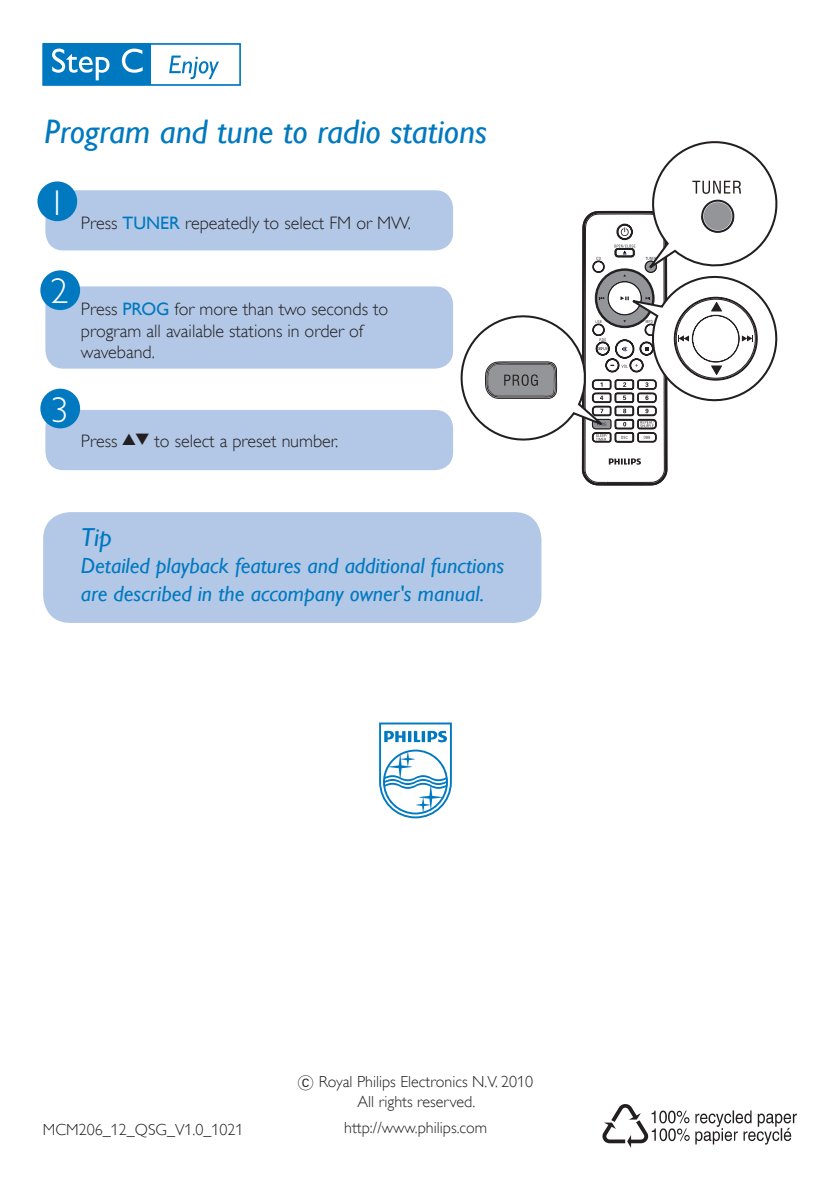
<style>
.page{position:relative;width:840px;height:1191px;background:#fff}
.page>*{position:absolute;margin:0;border:0;box-sizing:border-box;transform-origin:0 0}
.t1{font:300 36px "Gill Sans";color:#fff}
.t2{font:italic 34px "Gill Sans Alt One WGL";color:#0079c0}
.t3{font:italic 26px "Gill Sans Alt One WGL";color:#0079c0}
.t4{font:italic 22px/27.4px "Gill Sans Alt One WGL";color:#0079c0}
.t5{font:18px/21.6px "Gill Sans Alt One WGL Light";color:#231f20}
.t6{font:16px/20px "Gill Sans Alt One WGL Light";color:#231f20;text-align:center}
.s1{font-family:"Gill Sans Alt One WGL";color:#0079c0}
.s2{font-family:"Audio Four 4 B"}
.s3{font-size:24px}
.s4{font-family:"Audio One 1"}
</style>
<div class="page">
<div style="left:43px;top:44px;width:108px;height:41px;background:#0078c0"></div>
<div style="left:42px;top:43px;width:199px;height:43px;border:2px solid #0078c0"></div>
<svg style="left:52px;top:49px;width:57px;height:31px"></svg>
<svg style="left:122px;top:49px;width:21px;height:24px"></svg>
<svg style="left:169px;top:56px;width:50px;height:23px"></svg>
<div style="left:43px;top:512px;width:498px;height:111px;background:#b3c8e6;border-radius:27px"></div>
<div style="left:45px;top:190px;width:408px;height:60px;background:#b3c8e6;border-radius:18px"></div>
<div style="left:45px;top:286px;width:408px;height:83px;background:#b3c8e6;border-radius:18px"></div>
<div style="left:45px;top:410px;width:408px;height:60px;background:#b3c8e6;border-radius:18px"></div>
<div style="left:37px;top:181px;width:40px;height:40px;background:#0079c0;border-radius:50%"></div>
<div style="left:40px;top:270px;width:40px;height:40px;background:#0079c0;border-radius:50%"></div>
<div style="left:40px;top:389px;width:40px;height:39px;background:#0079c0;border-radius:50%"></div>
<svg style="left:602px;top:1104px;width:194px;height:43px"></svg>
<svg style="left:379px;top:722px;width:72px;height:96px"></svg>
<svg style="left:460px;top:141px;width:317px;height:344px"></svg>
<h2 class="t2" style="left:45px;top:108px;width:444px">Program and tune to radio stations</h2>
<h1 class="t1" style="left:48px;top:183px;width:19px">1</h1>
<p class="t5" style="left:81px;top:212px;width:331px">Press <span class="s1">Tu nER</span> repeatedly to select FM or MW.</p>
<h1 class="t1" style="left:50px;top:271px;width:19px">2</h1>
<p class="t5" style="left:81px;top:298px;width:309px">Press <span class="s1">PROG</span> for more than two seconds to program all available stations in order of waveband.</p>
<h1 class="t1" style="left:50px;top:389px;width:19px">3</h1>
<p class="t5" style="left:81px;top:430px;width:259px">Press <span class="s2">34</span> to select a preset number.</p>
<h3 class="t3" style="left:81px;top:518px;width:32px">Tip</h3>
<p class="t4" style="left:81px;top:552px;width:424px">Detailed playback features and additional functions are described in the accompany owner's manual<span class="s3">.</span></p>
<p class="t6" style="left:43px;top:1120px;width:202px">MCM206_12_QSG_V1.0_1021</p>
<p class="t6" style="left:298px;top:1071px;width:236px"><span class="s4">C</span> Royal Philips Electronics N.V. 2010<br>All rights reserved.</p>
<p class="t6" style="left:344px;top:1117px;width:144px">http://www.philips.com</p>
</div>
